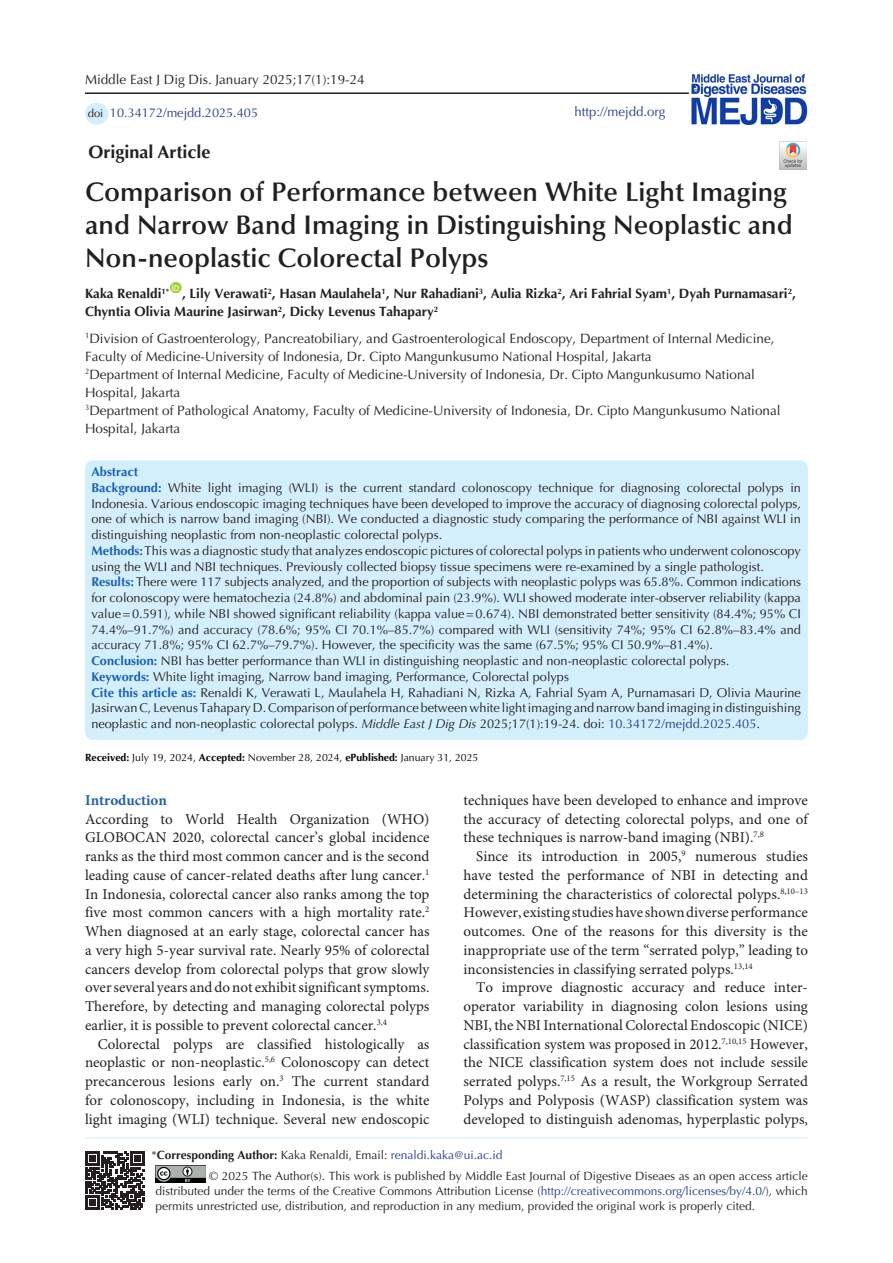
<style>
.page{position:relative;width:893px;height:1263px;background:#fff}
.page>*{position:absolute;margin:0;border:0;box-sizing:border-box;transform-origin:0 0}
.t1{font:600 27px/33px "Optima LT Std";color:#231f20}
.t2{font:700 18px "Optima LT Std";color:#231f20}
.t3{font:15px/18.8px "Minion Pro";color:#231f20;text-align:justify}
.t4{font:700 15px "Minion Pro";color:#2261ae}
.t5{font:13.5px/18px "Optima LT Std";color:#231f20}
.t6{font:700 13.5px/18px "Optima LT Std";color:#231f20}
.t7{font:13.2px "Optima LT Std";color:#253f8e}
.t8{font:12.75px/15.8px "Optima LT Std";color:#231f20;text-align:justify}
.t9{font:12.75px "Optima LT Std";color:#253f8e}
.t10{font:700 12.75px "Optima LT Std";color:#1960b1}
.t11{font:12px/15px "Optima LT Std";color:#231f20;text-align:justify}
.t12{font:12px "Optima LT Std";color:#253f8e}
.t13{font:11.25px "Optima LT Std";color:#231f20}
.t14{font:10.5px "Optima LT Std";color:#040503}
.t15{font:7.8px "Arial";color:#fff}
.s1{font-weight:700;color:#1960b1}
.s2{font-style:italic}
.s3{color:#253f8e}
.s4{font-weight:700}
.s5{color:#231f20}
.s6{font-weight:700;color:#231f20}
</style>
<div class="page">
<hr style="left:85px;top:1137px;width:723px;height:1px;background:#d4effc">
<div style="left:170px;top:282px;width:12px;height:11px;background:#a6ce39;border-radius:50%"></div>
<img style="left:156px;top:1166px;width:49px;height:17px">
<div style="left:85px;top:103px;width:23px;height:22px;background:#d4effb;border-radius:50%"></div>
<div style="left:88px;top:108px;width:19px;height:11px;background:#d4effb"></div>
<hr style="left:85px;top:92px;width:604px;height:2px;background:#231f20">
<img style="left:779px;top:141px;width:28px;height:28px">
<svg style="left:86px;top:1151px;width:58px;height:58px"></svg>
<img style="left:691px;top:74px;width:117px;height:51px">
<div style="left:85px;top:460px;width:723px;height:280px;background:#d4effc;border-radius:8px"></div>
<p class="t5" style="left:85px;top:71px;width:281px">Middle East J Dig Dis. January 2025;17(1):19-24</p>
<p class="t13" style="left:88px;top:106px;width:17px">doi</p>
<p class="t9" style="left:110px;top:105px;width:150px">10.34172/mejdd.2025.405</p>
<p class="t7" style="left:574px;top:104px;width:92px">http://mejdd.org</p>
<p class="t2" style="left:89px;top:141px;width:124px">Original Article</p>
<p class="t1" style="left:85px;top:176px;width:709px">Comparison of Performance between White Light Imaging and Narrow Band Imaging in Distinguishing Neoplastic and<br>Non-neoplastic Colorectal Polyps</p>
<p class="t6" style="left:85px;top:285px;width:86px">Kaka Renaldi<sup>1*</sup></p>
<p class="t15" style="left:172px;top:283px;width:9px">ID</p>
<p class="t6" style="left:85px;top:285px;width:712px;text-indent:97px">, Lily Verawati<sup>2</sup>, Hasan Maulahela<sup>1</sup>, Nur Rahadiani<sup>3</sup>, Aulia Rizka<sup>2</sup>, Ari Fahrial Syam<sup>1</sup>, Dyah Purnamasari<sup>2</sup>,<br>Chyntia Olivia Maurine Jasirwan<sup>2</sup>, Dicky Levenus Tahapary<sup>2</sup></p>
<p class="t5" style="left:85px;top:329px;width:691px"><sup>1</sup>Division of Gastroenterology, Pancreatobiliary, and Gastroenterological Endoscopy, Department of Internal Medicine,<br>Faculty of Medicine-University of Indonesia, Dr. Cipto Mangunkusumo National Hospital, Jakarta</p>
<p class="t5" style="left:85px;top:365px;width:671px"><sup>2</sup>Department of Internal Medicine, Faculty of Medicine-University of Indonesia, Dr. Cipto Mangunkusumo National<br>Hospital, Jakarta</p>
<p class="t5" style="left:85px;top:401px;width:697px"><sup>3</sup>Department of Pathological Anatomy, Faculty of Medicine-University of Indonesia, Dr. Cipto Mangunkusumo National<br>Hospital, Jakarta</p>
<p class="t10" style="left:91px;top:464px;width:48px">Abstract</p>
<p class="t8" style="left:91px;top:480px;width:711px"><span class="s1">Background:</span> White light imaging (WLI) is the current standard colonoscopy technique for diagnosing colorectal polyps in Indonesia. Various endoscopic imaging techniques have been developed to improve the accuracy of diagnosing colorectal polyps, one of which is narrow band imaging (NBI). We conducted a diagnostic study comparing the performance of NBI against WLI in distinguishing neoplastic from non-neoplastic colorectal polyps.</p>
<p class="t8" style="left:91px;top:543px;width:711px"><span class="s1">Methods:</span> This was a diagnostic study that analyzes endoscopic pictures of colorectal polyps in patients who underwent colonoscopy using the WLI and NBI techniques. Previously collected biopsy tissue specimens were re-examined by a single pathologist.</p>
<p class="t8" style="left:91px;top:574px;width:711px"><span class="s1">Results:</span> There were 117 subjects analyzed, and the proportion of subjects with neoplastic polyps was 65.8%. Common indications for colonoscopy were hematochezia (24.8%) and abdominal pain (23.9%). WLI showed moderate inter-observer reliability (kappa value=0.591), while NBI showed significant reliability (kappa value=0.674). NBI demonstrated better sensitivity (84.4%; 95% CI 74.4%–91.7%) and accuracy (78.6%; 95% CI 70.1%–85.7%) compared with WLI (sensitivity 74%; 95% CI 62.8%–83.4% and accuracy 71.8%; 95% CI 62.7%–79.7%). However, the specificity was the same (67.5%; 95% CI 50.9%–81.4%).</p>
<p class="t8" style="left:91px;top:653px;width:639px"><span class="s1">Conclusion:</span> NBI has better performance than WLI in distinguishing neoplastic and non-neoplastic colorectal polyps.</p>
<p class="t8" style="left:91px;top:669px;width:479px"><span class="s1">Keywords:</span> White light imaging, Narrow band imaging, Performance, Colorectal polyps</p>
<p class="t8" style="left:91px;top:684px;width:711px"><span class="s1">Cite this article as:</span> Renaldi K, Verawati L, Maulahela H, Rahadiani N, Rizka A, Fahrial Syam A, Purnamasari D, Olivia Maurine Jasirwan C, Levenus Tahapary D. Comparison of performance between white light imaging and narrow band imaging in distinguishing neoplastic and non-neoplastic colorectal polyps. <span class="s2">Middle East J Dig Dis</span> 2025;17(1):19-24. doi: <span class="s3">10.34172/mejdd.2025.405</span>.</p>
<p class="t14" style="left:85px;top:752px;width:395px"><span class="s4">Received:</span> July 19, 2024, <span class="s4">Accepted:</span> November 28, 2024, <span class="s4">ePublished:</span> January 31, 2025</p>
<p class="t4" style="left:85px;top:789px;width:83px">Introduction</p>
<p class="t3" style="left:85px;top:810px;width:346px">According to World Health Organization (WHO)<br>GLOBOCAN 2020, colorectal cancer’s global incidence ranks as the third most common cancer and is the second leading cause of cancer-related deaths after lung cancer.<sup>1<br></sup>In Indonesia, colorectal cancer also ranks among the top five most common cancers with a high mortality rate.<sup>2<br></sup>When diagnosed at an early stage, colorectal cancer has a very high 5-year survival rate. Nearly 95% of colorectal cancers develop from colorectal polyps that grow slowly over several years and do not exhibit significant symptoms.<br>Therefore, by detecting and managing colorectal polyps earlier, it is possible to prevent colorectal cancer.<sup>3,4</sup></p>
<p class="t3" style="left:85px;top:1035px;width:346px;text-indent:13px">Colorectal polyps are classified histologically as neoplastic or non-neoplastic.<sup>5,6</sup> Colonoscopy can detect precancerous lesions early on.<sup>3</sup> The current standard for colonoscopy, including in Indonesia, is the white light imaging (WLI) technique. Several new endoscopic</p>
<p class="t3" style="left:463px;top:791px;width:346px">techniques have been developed to enhance and improve the accuracy of detecting colorectal polyps, and one of these techniques is narrow-band imaging (NBI).<sup>7,8</sup></p>
<p class="t3" style="left:463px;top:847px;width:346px;text-indent:13px">Since its introduction in 2005,<sup>9</sup> numerous studies have tested the performance of NBI in detecting and determining the characteristics of colorectal polyps.<sup>8,10–13<br></sup>However, existing studies have shown diverse performance outcomes. One of the reasons for this diversity is the inappropriate use of the term “serrated polyp,” leading to inconsistencies in classifying serrated polyps.<sup>13,14</sup></p>
<p class="t3" style="left:463px;top:979px;width:346px;text-indent:13px">To improve diagnostic accuracy and reduce inter&shy;operator variability in diagnosing colon lesions using NBI, the NBI International Colorectal Endoscopic (NICE) classification system was proposed in 2012.<sup>7,10,15</sup> However, the NICE classification system does not include sessile serrated polyps.<sup>7,15</sup> As a result, the Workgroup Serrated Polyps and Polyposis (WASP) classification system was developed to distinguish adenomas, hyperplastic polyps,</p>
<p class="t12" style="left:151px;top:1148px;width:353px"><span class="s5">*</span><span class="s6">Corresponding Author:</span> <span class="s5">Kaka Renaldi, Email:</span> renaldi.kaka@ui.ac.id</p>
<p class="t11" style="left:156px;top:1168px;width:654px;text-indent:53px">© 2025 The Author(s). This work is published by Middle East Journal of Digestive Diseaes as an open access article distributed under the terms of the Creative Commons Attribution License (<span class="s3">http://creativecommons.org/licenses/by/4.0/</span>), which permits unrestricted use, distribution, and reproduction in any medium, provided the original work is properly cited.</p>
</div>
